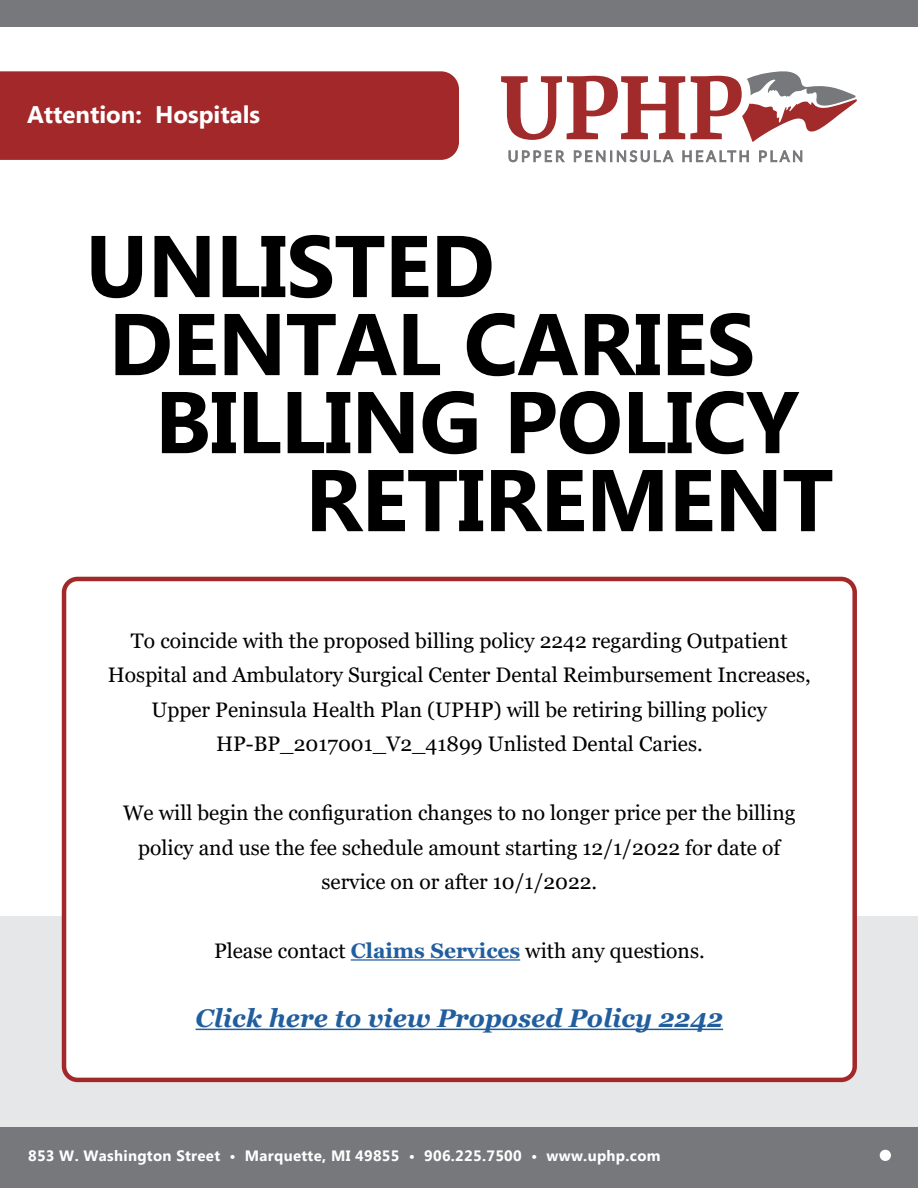
<style>
.page{position:relative;width:918px;height:1188px;background:#fff}
.page>*{position:absolute;margin:0;border:0;box-sizing:border-box;transform-origin:0 0}
.t1{font:700 87.3px "Microsoft New Tai Lue";letter-spacing:-.01em;color:#000}
.t2{font:italic 700 25.5px "Georgia";color:#215e9e}
.t3{font:700 24px "Microsoft New Tai Lue";color:#fff}
.t4{font:21px/34.5px "Georgia";color:#000;text-align:center}
.t5{font:700 15px "Microsoft New Tai Lue";letter-spacing:.02em;color:#fff}
.s1{font-weight:700;color:#215e9e}
</style>
<div class="page">
<div style="left:1px;top:916px;width:917px;height:212px;background:#e6e7e8"></div>
<div style="left:0;top:0;width:918px;height:27px;background:#77787c"></div>
<div style="left:0;top:71px;width:459px;height:89px;background:#a3282a"></div>
<svg style="left:501px;top:71px;width:356px;height:91px"></svg>
<div style="left:0;top:1128px;width:918px;height:60px;background:#77787c"></div>
<div style="left:880px;top:1150px;width:11px;height:11px;background:#fff;border-radius:50%"></div>
<div style="left:64px;top:579px;width:791px;height:501px;background:#fff;border-radius:13px"></div>
<div style="left:62px;top:577px;width:795px;height:505px;border:4px solid #a3282a;border-radius:13px"></div>
<hr style="left:351px;top:959px;width:169px;height:2px;background:#215e9e">
<hr style="left:196px;top:1029px;width:527px;height:1px;background:#215e9e">
<p class="t3" style="left:27px;top:101px;width:235px">Attention: Hospitals</p>
<h1 class="t1" style="left:85px;top:216px;width:411px">UNLISTED</h1>
<h1 class="t1" style="left:108px;top:294px;width:648px">DENTAL CARIES</h1>
<h1 class="t1" style="left:155px;top:373px;width:646px">BILLING POLICY</h1>
<h1 class="t1" style="left:305px;top:451px;width:530px">RETIREMENT</h1>
<p class="t4" style="left:108px;top:624px;width:704px">To coincide with the proposed billing policy 2242 regarding Outpatient Hospital and Ambulatory Surgical Center Dental Reimbursement Increases, Upper Peninsula Health Plan (UPHP) will be retiring billing policy HP-BP_2017001_V2_41899 Unlisted Dental Caries.</p>
<p class="t4" style="left:123px;top:796px;width:674px">We will begin the configuration changes to no longer price per the billing policy and use the fee schedule amount starting 12/1/2022 for date of service on or after 10/1/2022.</p>
<p class="t4" style="left:214px;top:934px;width:492px">Please contact <span class="s1">Claims Services</span> with any questions.</p>
<p class="t2" style="left:196px;top:1002px;width:529px">Click here to view Proposed Policy 2242</p>
<p class="t5" style="left:28px;top:1147px;width:634px">853 W. Washington Street • Marquette, MI 49855 • 906.225.7500 • www.uphp.com</p>
</div>
